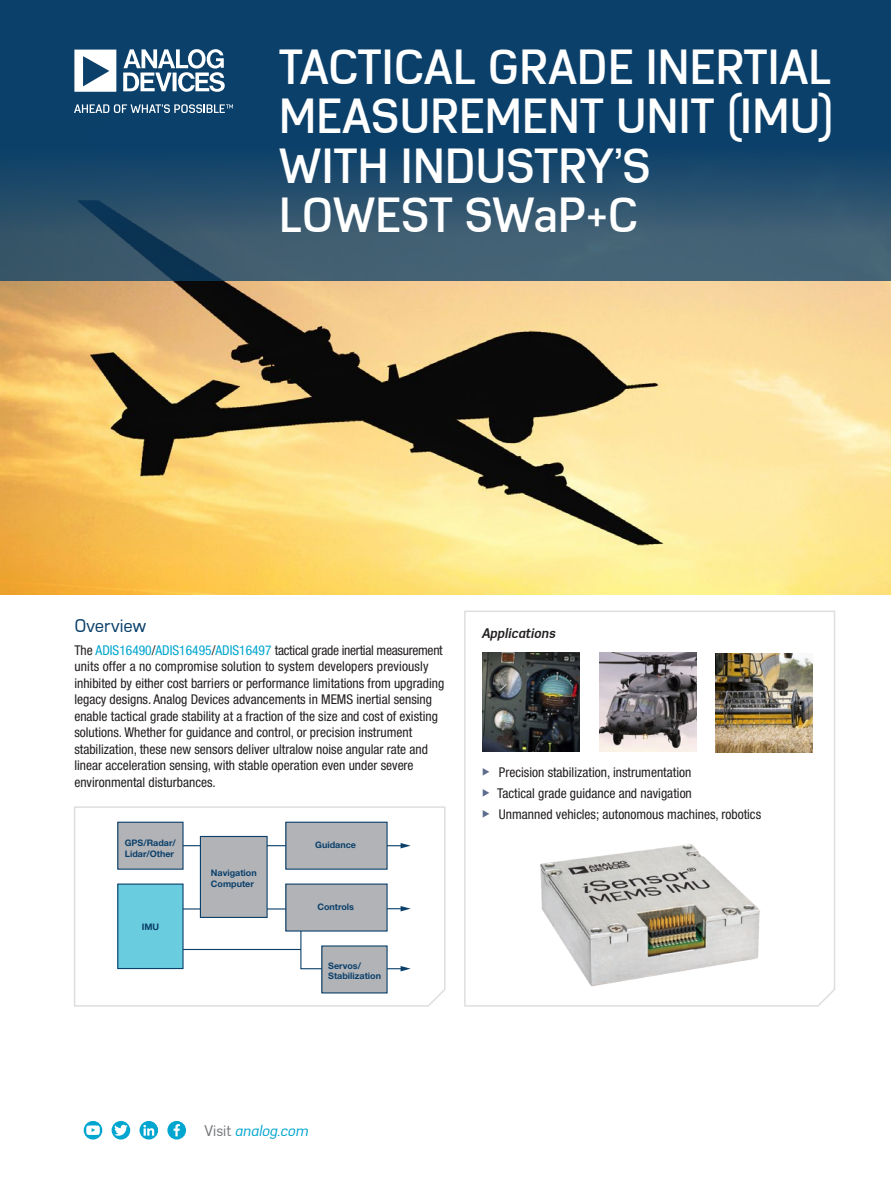
<style>
.page{position:relative;width:891px;height:1188px;background:#fff}
.page>*{position:absolute;margin:0;border:0;box-sizing:border-box;transform-origin:0 0}
.t1{font:500 48px/49.5px "Azbuka Std";letter-spacing:.005em;color:#fff}
.Heading_One{font:18px "Azbuka Std";color:#0b406a}
.t2{font:italic 15px "Azbuka Std";color:#00a6cf}
.Body_Copy{font:condensed 13.5px/16.5px "Helvetica Neue LT Std";color:#231f20}
.Features__Heading_On{font:italic 700 13.5px "Azbuka Std";color:#231f20}
.t3{font:700 9px/10.8px "Helvetica Neue LT Std";color:#0b406a}
.s1{color:#00a6cf}
.s2{font-style:normal;color:#76787b}
</style>
<div class="page">
<img style="left:0;top:281px;width:891px;height:313px">
<svg style="left:167px;top:1121px;width:19px;height:19px"></svg>
<svg style="left:112px;top:1121px;width:18px;height:19px"></svg>
<svg style="left:84px;top:1121px;width:18px;height:19px"></svg>
<svg style="left:140px;top:1121px;width:18px;height:19px"></svg>
<svg style="left:0;top:0;width:891px;height:281px;background:#1c496c"></svg>
<svg style="left:74px;top:104px;width:159px;height:9px"></svg>
<svg style="left:74px;top:49px;width:151px;height:43px"></svg>
<svg style="left:464px;top:610px;width:372px;height:397px"></svg>
<svg style="left:74px;top:806px;width:372px;height:201px"></svg>
<img style="left:531px;top:836px;width:237px;height:158px">
<img style="left:483px;top:653px;width:97px;height:99px">
<img style="left:600px;top:653px;width:97px;height:99px">
<img style="left:716px;top:653px;width:97px;height:99px">
<svg style="left:483px;top:768px;width:6px;height:8px"></svg>
<svg style="left:483px;top:789px;width:6px;height:8px"></svg>
<svg style="left:483px;top:810px;width:6px;height:8px"></svg>
<p class="t1" style="left:279px;top:42px;width:556px">TACTICAL GRADE INERTIAL<br>MEASUREMENT UNIT (IMU)<br>WITH INDUSTRY’S<br>LOWEST SWaP+C</p>
<p class="Heading_One" style="left:74px;top:615px;width:73px">Overview</p>
<p class="Body_Copy" style="left:74px;top:642px;width:371px">The <span class="s1">ADIS16490</span>/<span class="s1">ADIS16495</span>/<span class="s1">ADIS16497</span> tactical grade inertial measurement units offer a no compromise solution to system developers previously inhibited by either cost barriers or performance limitations from upgrading legacy designs. Analog Devices advancements in MEMS inertial sensing enable tactical grade stability at a fraction of the size and cost of existing solutions. Whether for guidance and control, or precision instrument stabilization, these new sensors deliver ultralow noise angular rate and linear acceleration sensing, with stable operation even under severe environmental disturbances.</p>
<p class="t3" style="left:125px;top:837px;width:53px">GPS/Radar/<br>Lidar/Other</p>
<p class="t3" style="left:315px;top:840px;width:42px">Guidance</p>
<p class="t3" style="left:142px;top:921px;width:19px">IMU</p>
<p class="t3" style="left:211px;top:867px;width:47px">Navigation<br>Computer</p>
<p class="t3" style="left:317px;top:902px;width:38px">Controls</p>
<p class="t3" style="left:328px;top:960px;width:54px">Servos/<br>Stabilization</p>
<p class="Features__Heading_On" style="left:482px;top:625px;width:75px">Applications</p>
<p class="Body_Copy" style="left:499px;top:764px;width:194px">Precision stabilization, instrumentation</p>
<p class="Body_Copy" style="left:497px;top:785px;width:196px">Tactical grade guidance and navigation</p>
<p class="Body_Copy" style="left:499px;top:806px;width:264px">Unmanned vehicles; autonomous machines, robotics</p>
<p class="t2" style="left:205px;top:1122px;width:105px"><span class="s2">Visit</span> analog.com</p>
</div>
